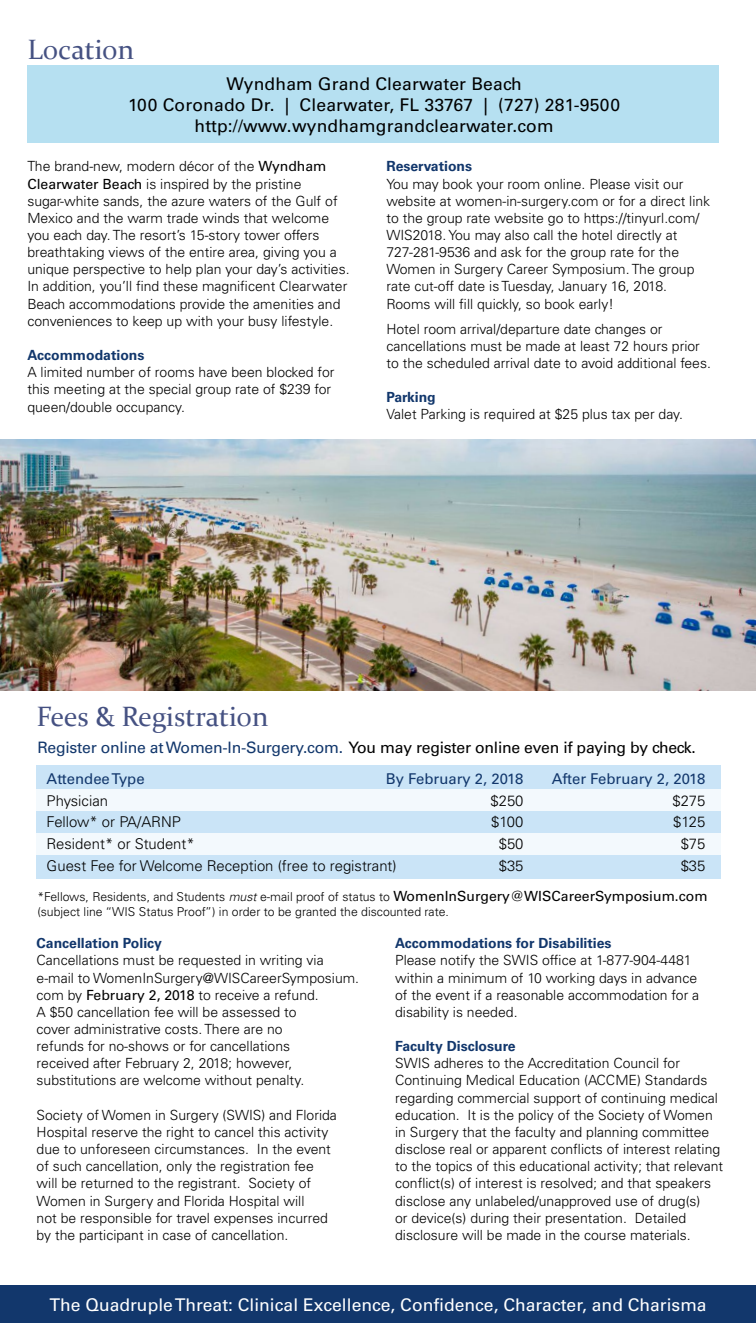
<style>
.page{position:relative;width:756px;height:1323px;background:#fff}
.page>*{position:absolute;margin:0;border:0;box-sizing:border-box;transform-origin:0 0}
.t1{font:28px "Constantia";color:#455182}
.t2{font:17.5px/21px "Univers LT Std";letter-spacing:.01em;color:#000;text-align:center}
.t3{font:17.5px "Univers LT Std";color:#fff}
.t4{font:15.75px "Univers LT Std";letter-spacing:-.015em;color:#000}
.t5{font:300 14.88px "Univers LT Std";color:#000}
.t6{font:14.88px "Univers LT Std";color:#12376c}
.t7{font:300 14px/17.2px "Univers LT Std";color:#000}
.t8{font:700 14px "Univers LT Std";color:#12376c}
.t9{font:300 12.25px/14.7px "Univers LT Std";color:#000}
.s1{font-weight:400}
.s2{color:#12376c}
.s3{font-style:italic}
.s4{font-weight:400;font-size:14px}
</style>
<div class="page">
<div style="left:37px;top:765px;width:684px;height:113px;background:#cae4f7"></div>
<div style="left:27px;top:65px;width:692px;height:78px;background:#b6e0f1"></div>
<div style="left:23px;top:790px;width:698px;height:21px;background:#f3f9fd"></div>
<div style="left:23px;top:833px;width:698px;height:22px;background:#f3f9fd"></div>
<div style="left:0;top:1285px;width:756px;height:38px;background:#12376c"></div>
<img style="left:0;top:440px;width:756px;height:250px">
<h1 class="t1" style="left:27px;top:31px;width:108px">Location</h1>
<p class="t2" style="left:128px;top:73px;width:493px">Wyndham Grand Clearwater Beach<br>100 Coronado Dr. | Clearwater, FL 33767 | (727) 281-9500 http://www.wyndhamgrandclearwater.com</p>
<p class="t7" style="left:27px;top:158px;width:324px">The brand-new, modern décor of the <span class="s1">Wyndham Clearwater Beach</span> is inspired by the pristine sugar-white sands, the azure waters of the Gulf of Mexico and the warm trade winds that welcome you each day. The resort’s 15-story tower offers breathtaking views of the entire area, giving you a unique perspective to help plan your day’s activities.<br>In addition, you’ll find these magnificent Clearwater Beach accommodations provide the amenities and conveniences to keep up with your busy lifestyle.</p>
<p class="t8" style="left:27px;top:347px;width:119px">Accommodations</p>
<p class="t7" style="left:27px;top:364px;width:309px">A limited number of rooms have been blocked for this meeting at the special group rate of $239 for queen/double occupancy.</p>
<p class="t8" style="left:386px;top:158px;width:87px">Reservations</p>
<p class="t7" style="left:386px;top:175px;width:325px">You may book your room online. Please visit our website at women-in-surgery.com or for a direct link to the group rate website go to https://tinyurl.com/ WIS2018. You may also call the hotel directly at 727-281-9536 and ask for the group rate for the Women in Surgery Career Symposium. The group rate cut-off date is Tuesday, January 16, 2018.<br>Rooms will fill quickly, so book early!</p>
<p class="t7" style="left:386px;top:320px;width:326px">Hotel room arrival/departure date changes or cancellations must be made at least 72 hours prior to the scheduled arrival date to avoid additional fees.</p>
<p class="t8" style="left:386px;top:389px;width:51px">Parking</p>
<p class="t7" style="left:386px;top:406px;width:298px">Valet Parking is required at $25 plus tax per day.</p>
<h1 class="t1" style="left:37px;top:698px;width:233px">Fees &amp; Registration</h1>
<p class="t4" style="left:38px;top:738px;width:660px"><span class="s2">Register online at Women-In-Surgery.com.</span> You may register online even if paying by check.</p>
<p class="t6" style="left:47px;top:770px;width:100px">Attendee Type</p>
<p class="t6" style="left:386px;top:770px;width:139px">By February 2, 2018</p>
<p class="t6" style="left:552px;top:770px;width:155px">After February 2, 2018</p>
<p class="t5" style="left:47px;top:792px;width:63px">Physician</p>
<p class="t5" style="left:490px;top:792px;width:35px">$250</p>
<p class="t5" style="left:672px;top:792px;width:35px">$275</p>
<p class="t5" style="left:47px;top:813px;width:136px">Fellow* or PA/ARNP</p>
<p class="t5" style="left:491px;top:813px;width:34px">$100</p>
<p class="t5" style="left:673px;top:813px;width:34px">$125</p>
<p class="t5" style="left:47px;top:835px;width:150px">Resident* or Student*</p>
<p class="t5" style="left:499px;top:835px;width:26px">$50</p>
<p class="t5" style="left:681px;top:835px;width:26px">$75</p>
<p class="t5" style="left:47px;top:857px;width:352px">Guest Fee for Welcome Reception (free to registrant)</p>
<p class="t5" style="left:499px;top:857px;width:26px">$35</p>
<p class="t5" style="left:681px;top:857px;width:26px">$35</p>
<p class="t9" style="left:37px;top:889px;width:672px">*Fellows, Residents, and Students <span class="s3">must</span> e-mail proof of status to <span class="s4">WomenInSurgery@WISCareerSymposium.com </span>(subject line “WIS Status Proof”) in order to be granted the discounted rate.</p>
<p class="t8" style="left:37px;top:935px;width:127px">Cancellation Policy</p>
<p class="t7" style="left:37px;top:952px;width:324px">Cancellations must be requested in writing via e-mail to WomenInSurgery@WISCareerSymposium. com by <span class="s1">February 2, 2018</span> to receive a refund.<br>A $50 cancellation fee will be assessed to<br>cover administrative costs. There are no<br>refunds for no-shows or for cancellations<br>received after February 2, 2018; however, substitutions are welcome without penalty.</p>
<p class="t7" style="left:37px;top:1106px;width:302px">Society of Women in Surgery (SWIS) and Florida Hospital reserve the right to cancel this activity due to unforeseen circumstances. In the event of such cancellation, only the registration fee will be returned to the registrant. Society of Women in Surgery and Florida Hospital will<br>not be responsible for travel expenses incurred by the participant in case of cancellation.</p>
<p class="t8" style="left:395px;top:935px;width:218px">Accommodations for Disabilities</p>
<p class="t7" style="left:395px;top:952px;width:306px">Please notify the SWIS office at 1-877-904-4481 within a minimum of 10 working days in advance of the event if a reasonable accommodation for a disability is needed.</p>
<p class="t8" style="left:395px;top:1038px;width:122px">Faculty Disclosure</p>
<p class="t7" style="left:395px;top:1055px;width:329px">SWIS adheres to the Accreditation Council for Continuing Medical Education (ACCME) Standards regarding commercial support of continuing medical education. It is the policy of the Society of Women in Surgery that the faculty and planning committee disclose real or apparent conflicts of interest relating to the topics of this educational activity; that relevant conflict(s) of interest is resolved; and that speakers disclose any unlabeled/unapproved use of drug(s)<br>or device(s) during their presentation. Detailed disclosure will be made in the course materials.</p>
<p class="t3" style="left:49px;top:1294px;width:659px">The Quadruple Threat: Clinical Excellence, Confidence, Character, and Charisma</p>
</div>
